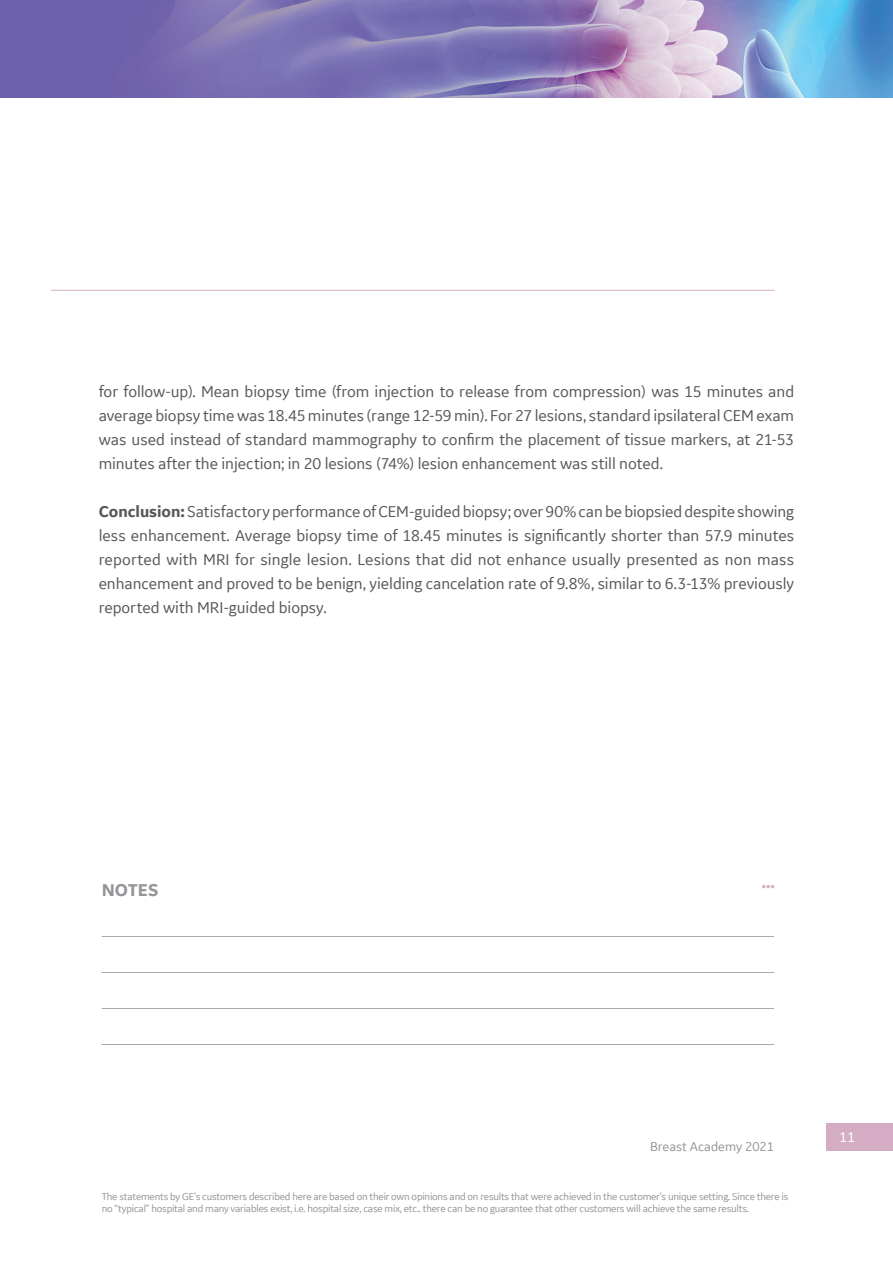
<style>
.page{position:relative;width:893px;height:1263px;background:#fff}
.page>*{position:absolute;margin:0;border:0;box-sizing:border-box;transform-origin:0 0}
.t1{font:700 18px "GE Inspira Sans";color:#939598}
.t2{font:700 18px "GE Inspira Sans";color:#d4adc4}
.t3{font:16.5px/24px "GE Inspira Sans";letter-spacing:-.005em;color:#57585a;text-align:justify}
.t4{font:15px "GE Inspira Sans";color:#fff}
.t5{font:13.5px "GE Inspira Sans";color:#939598}
.t6{font:10.5px/12.6px "GE Inspira Sans";letter-spacing:-.02em;color:#939598}
.s1{font-weight:700}
</style>
<div class="page">
<div style="left:826px;top:1123px;width:67px;height:27px;background:#d4adc4"></div>
<img style="left:0;top:0;width:893px;height:98px">
<hr style="left:102px;top:936px;width:672px;height:1px;background:#a8a9ad">
<hr style="left:102px;top:972px;width:672px;height:1px;background:#a8a9ad">
<hr style="left:102px;top:1008px;width:672px;height:1px;background:#a8a9ad">
<hr style="left:102px;top:1044px;width:672px;height:1px;background:#a8a9ad">
<hr style="left:51px;top:290px;width:723px;height:1px;background:#d4adc4">
<p class="t3" style="left:99px;top:379px;width:697px">for follow-up). Mean biopsy time (from injection to release from compression) was 15 minutes and average biopsy time was 18.45 minutes (range 12-59 min). For 27 lesions, standard ipsilateral CEM exam was used instead of standard mammography to confirm the placement of tissue markers, at 21-53 minutes after the injection; in 20 lesions (74%) lesion enhancement was still noted.</p>
<p class="t3" style="left:99px;top:499px;width:697px"><span class="s1">Conclusion:</span> Satisfactory performance of CEM-guided biopsy; over 90% can be biopsied despite showing less enhancement. Average biopsy time of 18.45 minutes is significantly shorter than 57.9 minutes reported with MRI for single lesion. Lesions that did not enhance usually presented as non mass enhancement and proved to be benign, yielding cancelation rate of 9.8%, similar to 6.3-13% previously reported with MRI-guided biopsy.</p>
<p class="t1" style="left:102px;top:879px;width:58px">NOTES</p>
<p class="t2" style="left:762px;top:871px;width:14px">...</p>
<p class="t5" style="left:650px;top:1138px;width:125px">Breast Academy 2021</p>
<p class="t6" style="left:102px;top:1189px;width:688px">The statements by GE’s customers described here are based on their own opinions and on results that were achieved in the customer’s unique setting. Since there is no “typical” hospital and many variables exist, i.e. hospital size, case mix, etc.. there can be no guarantee that other customers will achieve the same results.</p>
<p class="t4" style="left:839px;top:1128px;width:17px">11</p>
</div>
